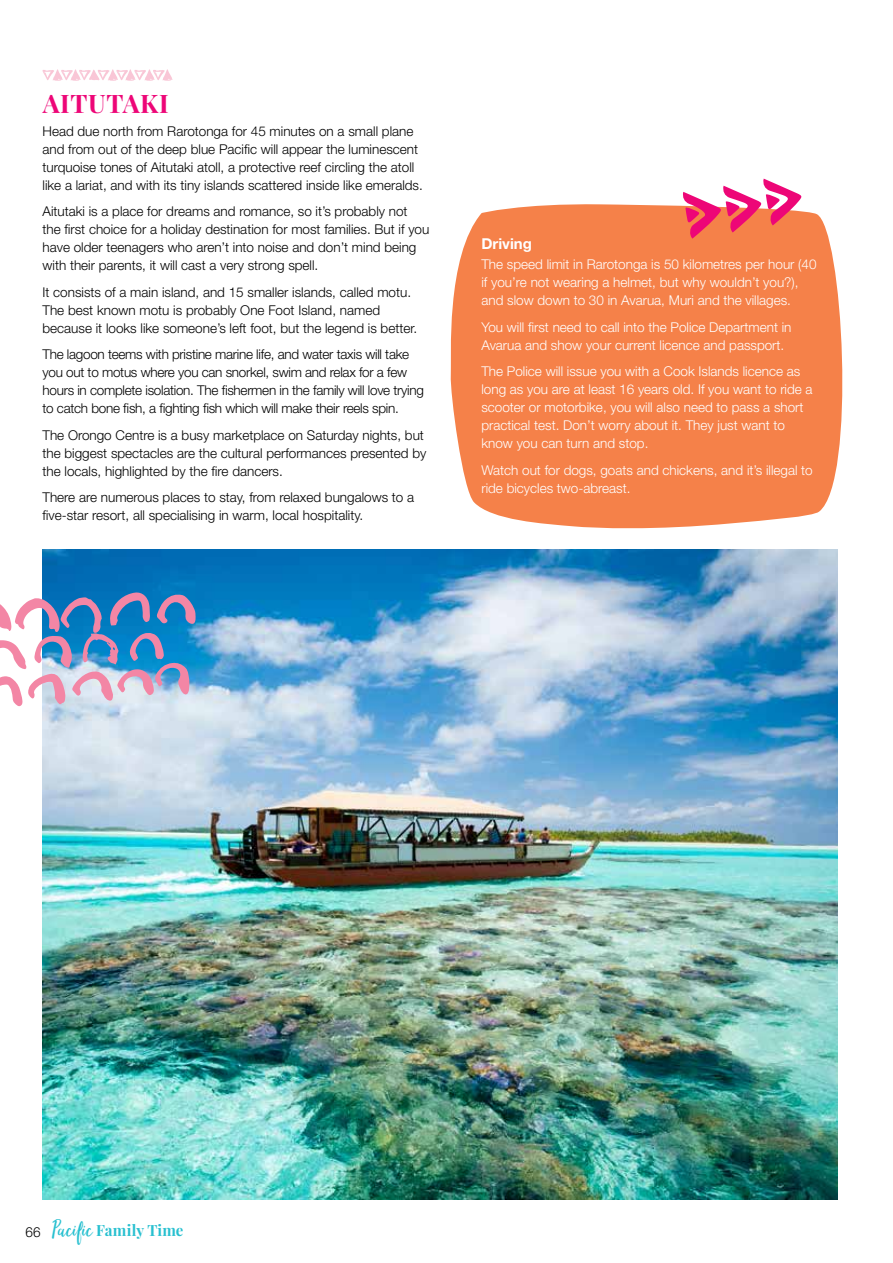
<style>
.page{position:relative;width:893px;height:1263px;background:#fff}
.page>*{position:absolute;margin:0;border:0;box-sizing:border-box;transform-origin:0 0}
.t1{font:700 25.5px "Playfair Display";letter-spacing:.03em;color:#ed0677}
.t2{font:700 15.45px "Playfair Display";letter-spacing:.01em;color:#28c0d0}
.t3{font:700 15px "Helvetica Neue LT Std";color:#fff}
.t4{font:300 13.5px/18px "Helvetica Neue LT Std";color:#000}
.t5{font:300 13.5px/18px "Helvetica Neue LT Std";color:#fff}
.t6{font:300 13.5px/18px "Helvetica Neue LT Std";letter-spacing:-.02em;color:#000}
.s1{font-family:"Hello Beautiful";font-weight:400;font-size:27.75px}
</style>
<div class="page">
<svg style="left:450px;top:204px;width:393px;height:325px;background:#f58955"></svg>
<svg style="left:682px;top:179px;width:121px;height:60px"></svg>
<svg style="left:43px;top:69px;width:130px;height:12px"></svg>
<img style="left:43px;top:550px;width:795px;height:649px">
<svg style="left:0;top:592px;width:196px;height:115px;background:#91a8cd"></svg>
<h1 class="t1" style="left:43px;top:88px;width:127px">AITUTAKI</h1>
<p class="t4" style="left:43px;top:122px;width:382px">Head due north from Rarotonga for 45 minutes on a small plane and from out of the deep blue Pacific will appear the luminescent turquoise tones of Aitutaki atoll, a protective reef circling the atoll like a lariat, and with its tiny islands scattered inside like emeralds.</p>
<p class="t4" style="left:43px;top:202px;width:388px">Aitutaki is a place for dreams and romance, so it’s probably not<br>the first choice for a holiday destination for most families. But if you have older teenagers who aren’t into noise and don’t mind being with their parents, it will cast a very strong spell.</p>
<p class="t4" style="left:43px;top:283px;width:376px">It consists of a main island, and 15 smaller islands, called motu.<br>The best known motu is probably One Foot Island, named because it looks like someone’s left foot, but the legend is better.</p>
<p class="t6" style="left:43px;top:345px;width:383px">The lagoon teems with pristine marine life, and water taxis will take you out to motus where you can snorkel, swim and relax for a few hours in complete isolation. The fishermen in the family will love trying to catch bone fish, a fighting fish which will make their reels spin.</p>
<p class="t4" style="left:43px;top:426px;width:385px">The Orongo Centre is a busy marketplace on Saturday nights, but the biggest spectacles are the cultural performances presented by the locals, highlighted by the fire dancers.</p>
<p class="t4" style="left:43px;top:488px;width:373px">There are numerous places to stay, from relaxed bungalows to a five-star resort, all specialising in warm, local hospitality.</p>
<p class="t3" style="left:481px;top:235px;width:52px">Driving</p>
<p class="t5" style="left:481px;top:255px;width:337px">The speed limit in Rarotonga is 50 kilometres per hour (40 if you’re not wearing a helmet, but why wouldn’t you?), and slow down to 30 in Avarua, Muri and the villages.</p>
<p class="t5" style="left:481px;top:318px;width:312px">You will first need to call into the Police Department in<br>Avarua and show your current licence and passport.</p>
<p class="t5" style="left:481px;top:362px;width:333px">The Police will issue you with a Cook Islands licence as long as you are at least 16 years old. If you want to ride a scooter or motorbike, you will also need to pass a short practical test. Don’t worry about it. They just want to know you can turn and stop.</p>
<p class="t5" style="left:481px;top:461px;width:333px">Watch out for dogs, goats and chickens, and it’s illegal to ride bicycles two-abreast.</p>
<p class="t2" style="left:26px;top:1220px;width:159px"><sub>66</sub> <span class="s1">Pacific</span> Family Time</p>
</div>
